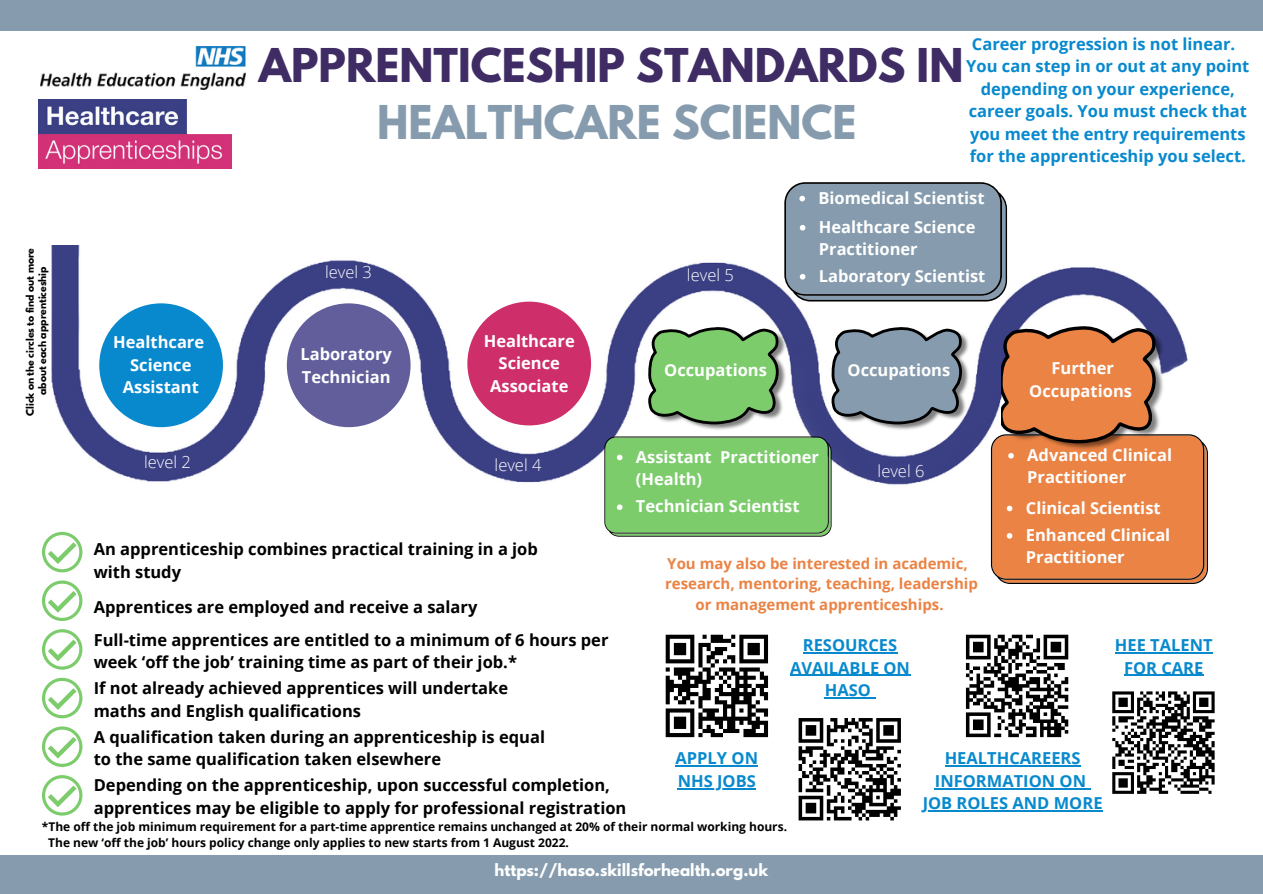
<style>
.page{position:relative;width:1263px;height:894px;background:#fff}
.page>*{position:absolute;margin:0;border:0;box-sizing:border-box;transform-origin:0 0}
.t1{font:700 41.25px "League Spartan";color:#3f2c64}
.t2{font:700 41.25px "League Spartan";color:#869cae}
.t3{font:700 16.5px/22.5px "Open Sans";color:#000}
.t4{font:700 16.5px/22.5px "Open Sans";color:#fff}
.t5{font:700 16.5px/22.5px "Open Sans";color:#0889ce;text-align:center}
.t6{font:300 16.5px "Open Sans";color:#fff}
.t7{font:700 15px/20.2px "Open Sans";color:#ea8344;text-align:center}
.t8{font:700 15px "League Spartan";color:#fff}
.t9{font:700 12px/16px "Open Sans";color:#000}
.t10{font:700 9.3px/12.5px "League Spartan";color:#000;text-align:center}
</style>
<div class="page">
<img style="left:38px;top:99px;width:194px;height:70px">
<img style="left:51px;top:245px;width:1124px;height:300px">
<img style="left:41px;top:47px;width:205px;height:42px">
<div style="left:0;top:855px;width:1263px;height:38px;background:#869cae"></div>
<div style="left:0;top:0;width:1263px;height:30px;background:#869cae"></div>
<div style="left:99px;top:303px;width:124px;height:124px;background:#0889ce;border-radius:50%"></div>
<div style="left:467px;top:301px;width:124px;height:124px;background:#ce2f6a;border-radius:50%"></div>
<img style="left:833px;top:327px;width:138px;height:105px">
<svg style="left:830px;top:325px;width:133px;height:100px;background:#8999a6"></svg>
<svg style="left:666px;top:634px;width:102px;height:103px"></svg>
<div style="left:711px;top:732px;width:12px;height:5px;background:#000"></div>
<div style="left:743px;top:732px;width:25px;height:5px;background:#000"></div>
<svg style="left:799px;top:718px;width:102px;height:102px"></svg>
<svg style="left:966px;top:634px;width:102px;height:103px"></svg>
<svg style="left:1112px;top:691px;width:103px;height:102px"></svg>
<hr style="left:676px;top:765px;width:82px;height:1px;background:#0889ce">
<hr style="left:678px;top:787px;width:78px;height:2px;background:#0889ce">
<hr style="left:803px;top:652px;width:94px;height:1px;background:#0889ce">
<hr style="left:790px;top:674px;width:120px;height:1px;background:#0889ce">
<hr style="left:825px;top:697px;width:46px;height:1px;background:#0889ce">
<hr style="left:945px;top:765px;width:135px;height:1px;background:#0889ce">
<hr style="left:935px;top:787px;width:151px;height:2px;background:#0889ce">
<hr style="left:923px;top:810px;width:179px;height:1px;background:#0889ce">
<hr style="left:1115px;top:652px;width:45px;height:1px;background:#0889ce">
<hr style="left:1160px;top:652px;width:53px;height:1px;background:#0889ce">
<hr style="left:1124px;top:674px;width:79px;height:1px;background:#0889ce">
<img style="left:650px;top:327px;width:138px;height:105px">
<svg style="left:647px;top:325px;width:133px;height:100px;background:#82bc76"></svg>
<svg style="left:604px;top:436px;width:227px;height:100px;background:#7ac66c"></svg>
<svg style="left:784px;top:182px;width:223px;height:119px;background:#8296a6"></svg>
<svg style="left:991px;top:323px;width:217px;height:261px;background:#d48457"></svg>
<div style="left:287px;top:303px;width:124px;height:124px;background:#615e9b;border-radius:50%"></div>
<svg style="left:42px;top:629px;width:40px;height:40px"></svg>
<svg style="left:42px;top:677px;width:40px;height:41px"></svg>
<svg style="left:42px;top:726px;width:40px;height:40px"></svg>
<svg style="left:42px;top:775px;width:40px;height:40px"></svg>
<svg style="left:42px;top:531px;width:40px;height:41px"></svg>
<svg style="left:42px;top:580px;width:40px;height:41px"></svg>
<p class="t5" style="left:966px;top:32px;width:285px">Career progression is not linear.<br>You can step in or out at any point depending on your experience, career goals. You must check that you meet the entry requirements for the apprenticeship you select.</p>
<h1 class="t1" style="left:259px;top:45px;width:706px">APPRENTICESHIP STANDARDS IN</h1>
<h1 class="t2" style="left:377px;top:102px;width:481px">HEALTHCARE SCIENCE</h1>
<p class="t10" style="left:25px;top:416px;width:169px;rotate:-90deg">Click on the circles to find out more about each apprenticeship</p>
<p class="t4" style="left:818px;top:186px;width:168px">Biomedical Scientist</p>
<p class="t6" style="left:325px;top:261px;width:48px">level 3</p>
<p class="t6" style="left:687px;top:263px;width:48px">level 5</p>
<p class="t4" style="left:819px;top:215px;width:158px">Healthcare Science<br>Practitioner</p>
<p class="t4" style="left:819px;top:264px;width:168px">Laboratory Scientist</p>
<p class="t4" style="left:113px;top:330px;width:92px;text-align:center">Healthcare<br>Science<br>Assistant</p>
<p class="t4" style="left:484px;top:329px;width:92px;text-align:center">Healthcare<br>Science<br>Associate</p>
<p class="t4" style="left:300px;top:343px;width:93px">Laboratory<br>Technician</p>
<p class="t4" style="left:664px;top:358px;width:104px">Occupations</p>
<p class="t4" style="left:847px;top:358px;width:104px">Occupations</p>
<p class="t4" style="left:1029px;top:356px;width:104px;text-align:center">Further<br>Occupations</p>
<p class="t6" style="left:144px;top:450px;width:48px">level 2</p>
<p class="t6" style="left:495px;top:453px;width:48px">level 4</p>
<p class="t3" style="left:94px;top:537px;width:446px">An apprenticeship combines practical training in a job with study</p>
<p class="t3" style="left:94px;top:595px;width:385px">Apprentices are employed and receive a salary</p>
<p class="t3" style="left:94px;top:627px;width:516px">Full-time apprentices are entitled to a minimum of 6 hours per week ‘off the job’ training time as part of their job.*</p>
<p class="t3" style="left:94px;top:676px;width:416px">If not already achieved apprentices will undertake maths and English qualifications</p>
<p class="t3" style="left:94px;top:725px;width:453px">A qualification taken during an apprenticeship is equal to the same qualification taken elsewhere</p>
<p class="t3" style="left:94px;top:773px;width:534px">Depending on the apprenticeship, upon successful completion, apprentices may be eligible to apply for professional registration</p>
<p class="t4" style="left:636px;top:445px;width:185px">Assistant Practitioner (Health)</p>
<p class="t4" style="left:636px;top:494px;width:165px">Technician Scientist</p>
<p class="t6" style="left:878px;top:459px;width:48px">level 6</p>
<p class="t7" style="left:665px;top:553px;width:314px">You may also be interested in academic, research, mentoring, teaching, leadership or management apprenticeships.</p>
<p class="t5" style="left:790px;top:633px;width:122px">RESOURCES<br>AVAILABLE ON<br>HASO</p>
<p class="t4" style="left:1027px;top:443px;width:146px">Advanced Clinical<br>Practitioner</p>
<p class="t4" style="left:1026px;top:493px;width:146px;line-height:27.3px">Clinical Scientist<br>Enhanced Clinical</p>
<p class="t4" style="left:1026px;top:545px;width:100px">Practitioner</p>
<p class="t5" style="left:1115px;top:633px;width:99px">HEE TALENT<br>FOR CARE</p>
<p class="t5" style="left:676px;top:746px;width:84px;text-align:left">APPLY ON<br>NHS JOBS</p>
<p class="t5" style="left:923px;top:746px;width:181px">HEALTHCAREERS<br>INFORMATION ON<br>JOB ROLES AND MORE</p>
<p class="t9" style="left:48px;top:818px;width:740px;text-indent:-6px">*The off the job minimum requirement for a part-time apprentice remains unchanged at 20% of their normal working hours.<br>The new ‘off the job’ hours policy change only applies to new starts from 1 August 2022.</p>
<p class="t8" style="left:495px;top:862px;width:275px">https://haso.skillsforhealth.org.uk</p>
</div>
